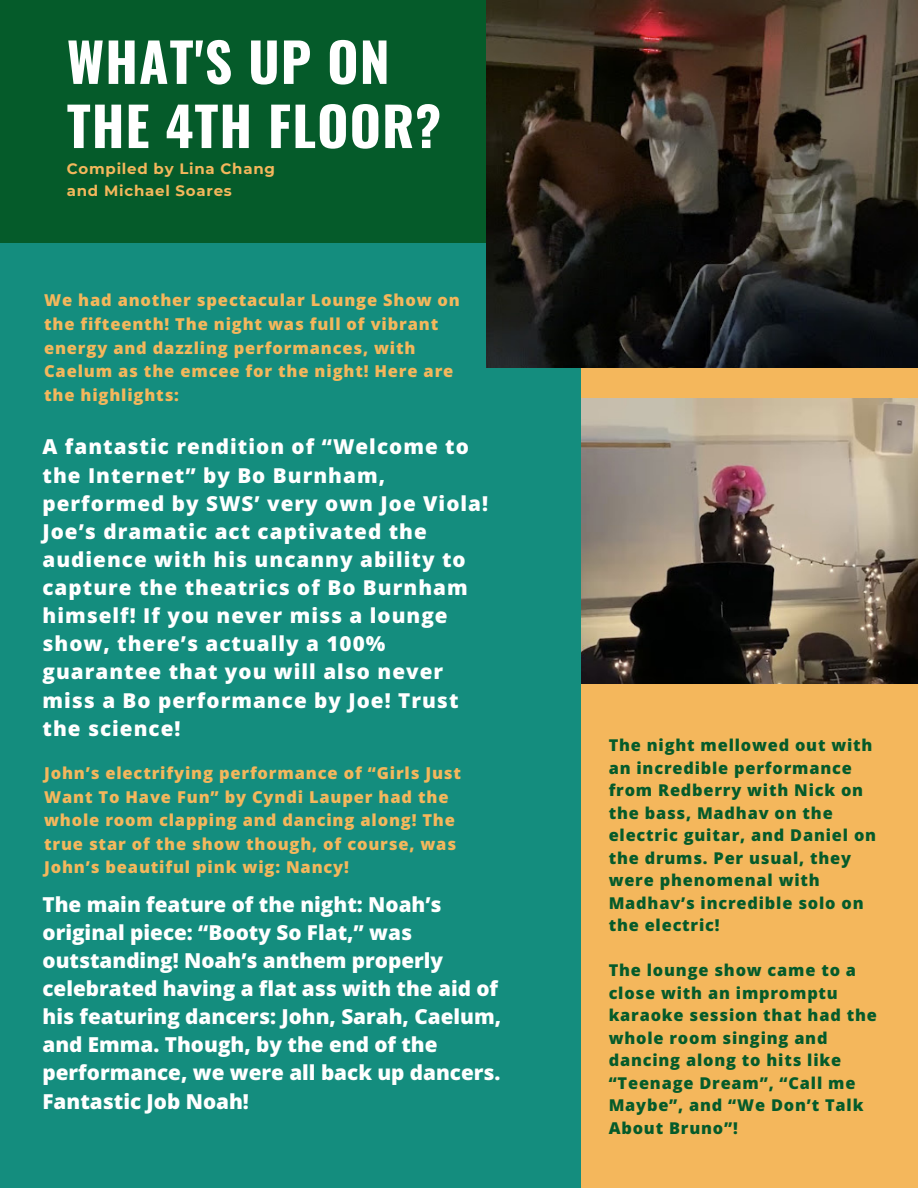
<style>
.page{position:relative;width:918px;height:1188px;background:#fff}
.page>*{position:absolute;margin:0;border:0;box-sizing:border-box;transform-origin:0 0}
.t1{font:700 53.55px/64.2px "Oswald";letter-spacing:.02em;color:#fff}
.t2{font:800 20.7px/28.2px "Open Sans Hebrew";letter-spacing:.05em;color:#fff}
.t3{font:800 20.7px/28.2px "Open Sans Hebrew";color:#fff}
.t4{font:800 16.5px/23.5px "Open Sans Hebrew";letter-spacing:.05em;color:#f4b75c}
.t5{font:800 16.35px/22.5px "Open Sans Hebrew";letter-spacing:.05em;color:#055b2a}
.t6{font:700 15px "Montserrat";letter-spacing:.05em;color:#f4b75c}
</style>
<div class="page">
<div style="left:0;top:192px;width:918px;height:996px;background:#f4b75c"></div>
<img style="left:580px;top:398px;width:338px;height:285px">
<div style="left:0;top:0;width:549px;height:243px;background:#055b2a"></div>
<div style="left:0;top:243px;width:580px;height:945px;background:#148d7e"></div>
<img style="left:487px;top:0;width:431px;height:368px">
<p class="t1" style="left:67px;top:28px;width:376px">WHAT'S UP ON<br>THE 4TH FLOOR?</p>
<p class="t6" style="left:67px;top:160px;width:210px">Compiled by Lina Chang</p>
<p class="t6" style="left:67px;top:181px;width:167px">and Michael Soares</p>
<p class="t4" style="left:44px;top:288px;width:417px">We had another spectacular Lounge Show on the fifteenth! The night was full of vibrant energy and dazzling performances, with Caelum as the emcee for the night! Here are the highlights:</p>
<p class="t2" style="left:42px;top:432px;width:447px">A fantastic rendition of “Welcome to the Internet” by Bo Burnham, performed by SWS’ very own Joe Viola!<br>Joe’s dramatic act captivated the audience with his uncanny ability to capture the theatrics of Bo Burnham himself! If you never miss a lounge show, there’s actually a 100% guarantee that you will also never miss a Bo performance by Joe! Trust the science!</p>
<p class="t4" style="left:44px;top:761px;width:419px">John’s electrifying performance of “Girls Just Want To Have Fun” by Cyndi Lauper had the whole room clapping and dancing along! The true star of the show though, of course, was John’s beautiful pink wig: Nancy!</p>
<p class="t3" style="left:42px;top:890px;width:460px">The main feature of the night: Noah’s original piece: “Booty So Flat,” was outstanding! Noah’s anthem properly celebrated having a flat ass with the aid of his featuring dancers: John, Sarah, Caelum, and Emma. Though, by the end of the performance, we were all back up dancers.<br>Fantastic Job Noah!</p>
<p class="t5" style="left:609px;top:734px;width:269px">The night mellowed out with an incredible performance from Redberry with Nick on the bass, Madhav on the electric guitar, and Daniel on the drums. Per usual, they were phenomenal with<br>Madhav’s incredible solo on the electric!</p>
<p class="t5" style="left:609px;top:959px;width:270px">The lounge show came to a close with an impromptu karaoke session that had the whole room singing and dancing along to hits like “Teenage Dream”, “Call me<br>Maybe”, and “We Don’t Talk<br>About Bruno”!</p>
</div>
